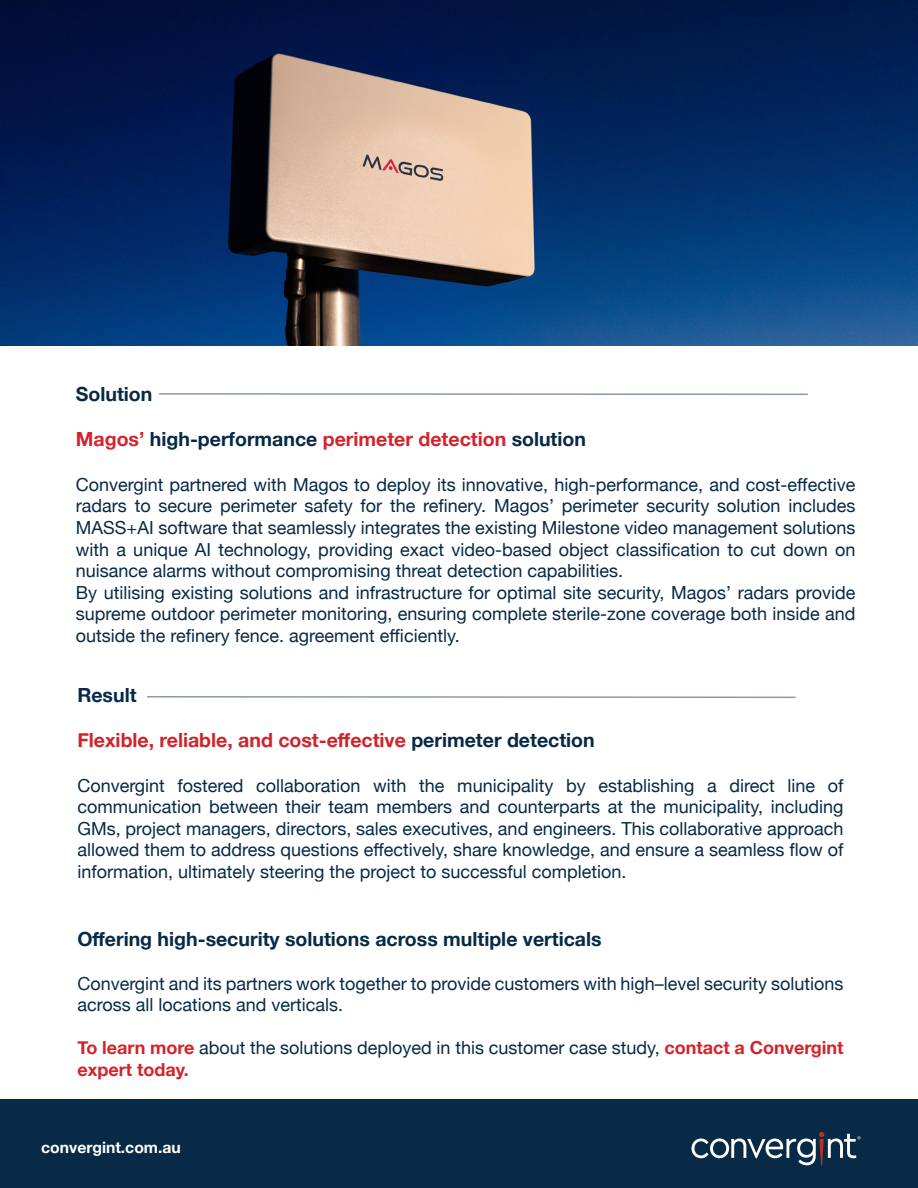
<style>
.page{position:relative;width:918px;height:1188px;background:#fff}
.page>*{position:absolute;margin:0;border:0;box-sizing:border-box;transform-origin:0 0}
.t1{font:700 19.5px "Helvetica Neue";color:#d1232a}
.t2{font:700 19.5px "Helvetica Neue";color:#072a46}
.t3{font:700 19.5px "Helvetica Neue";color:#d5232b}
.t4{font:700 19.5px "Helvetica Neue";color:#082945}
.t5{font:18px/21.6px "Helvetica Neue";color:#082945;text-align:justify}
.t6{font:18px/21.6px "Helvetica Neue";color:#072a46}
.t7{font:700 15.75px "Helvetica Neue";color:#fff}
.s1{color:#082945}
.s2{font-weight:700;color:#d5232b}
</style>
<div class="page">
<div style="left:0;top:1099px;width:918px;height:89px;background:#082a46"></div>
<svg style="left:691px;top:1132px;width:170px;height:33px"></svg>
<img style="left:0;top:0;width:918px;height:346px">
<svg style="left:159px;top:393px;width:649px;height:2px"></svg>
<svg style="left:147px;top:696px;width:649px;height:3px"></svg>
<p class="t4" style="left:76px;top:379px;width:78px">Solution</p>
<p class="t3" style="left:76px;top:424px;width:512px">Magos’ <span class="s1">high-performance</span> perimeter detection <span class="s1">solution</span></p>
<p class="t5" style="left:76px;top:475px;width:781px">Convergint partnered with Magos to deploy its innovative, high-performance, and cost-effective radars to secure perimeter safety for the refinery. Magos’ perimeter security solution includes MASS+AI software that seamlessly integrates the existing Milestone video management solutions with a unique AI technology, providing exact video-based object classification to cut down on nuisance alarms without compromising threat detection capabilities.</p>
<p class="t5" style="left:76px;top:583px;width:781px">By utilising existing solutions and infrastructure for optimal site security, Magos’ radars provide supreme outdoor perimeter monitoring, ensuring complete sterile-zone coverage both inside and outside the refinery fence. agreement efficiently.</p>
<p class="t4" style="left:77px;top:679px;width:61px">Result</p>
<p class="t1" style="left:77px;top:724px;width:519px">Flexible, reliable, and cost-effective <span class="s1">perimeter detection</span></p>
<p class="t6" style="left:77px;top:775px;width:768px;text-align:justify">Convergint fostered collaboration with the municipality by establishing a direct line of communication between their team members and counterparts at the municipality, including GMs, project managers, directors, sales executives, and engineers. This collaborative approach allowed them to address questions effectively, share knowledge, and ensure a seamless flow of information, ultimately steering the project to successful completion.</p>
<p class="t2" style="left:77px;top:924px;width:526px">Offering high-security solutions across multiple verticals</p>
<p class="t6" style="left:77px;top:973px;width:768px">Convergint and its partners work together to provide customers with high–level security solutions across all locations and verticals.</p>
<p class="t6" style="left:77px;top:1038px;width:768px"><span class="s2">To learn more</span> about the solutions deployed in this customer case study, <span class="s2">contact a Convergint expert today.</span></p>
<p class="t7" style="left:41px;top:1135px;width:141px">convergint.com.au</p>
</div>
